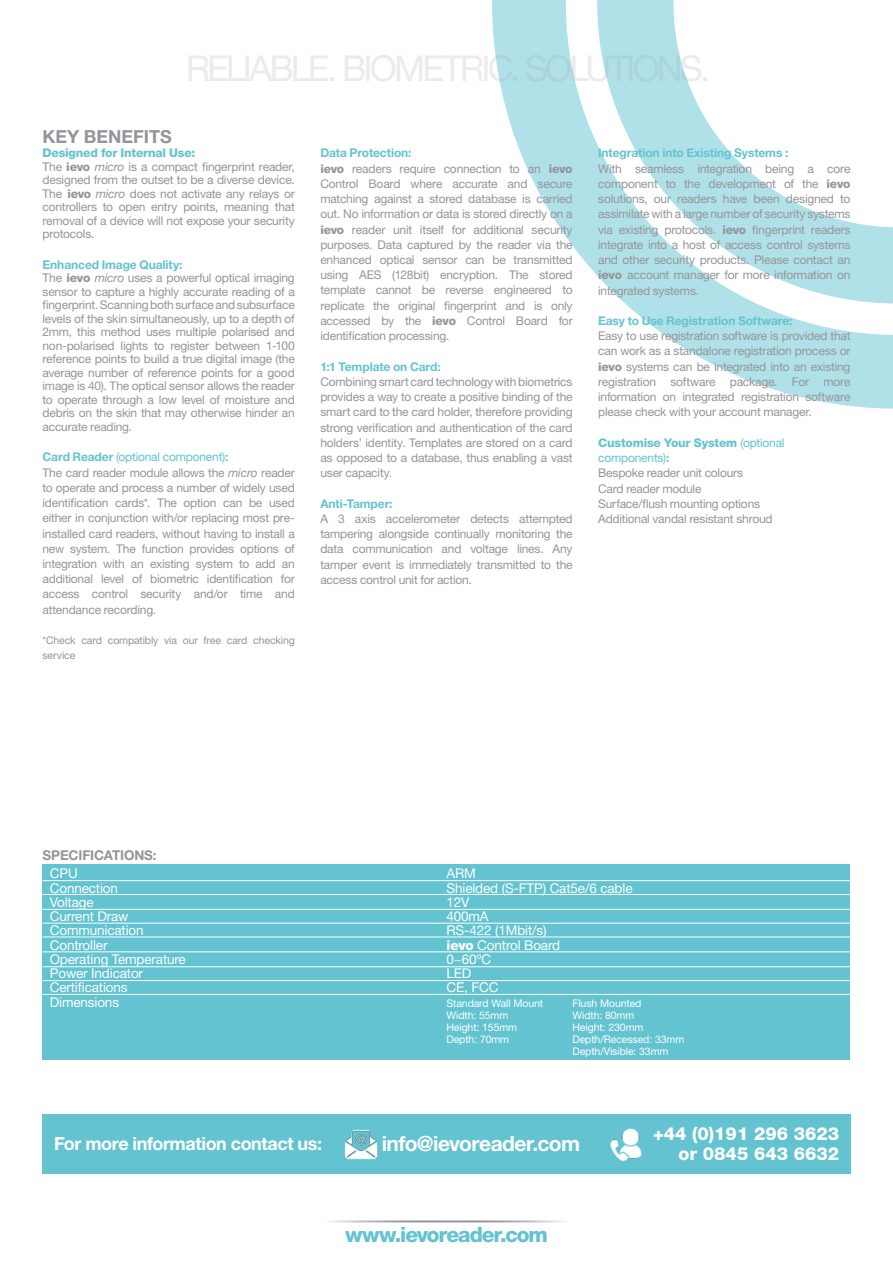
<style>
.page{position:relative;width:893px;height:1263px;background:#fff}
.page>*{position:absolute;margin:0;border:0;box-sizing:border-box;transform-origin:0 0}
.t1{font:700 21px "Helvetica Neue LT Std";letter-spacing:-.025em;color:#fff}
.t2{font:800 21px "Helvetica Neue LT Std";letter-spacing:-.05em;color:#63c3d1}
.t3{font:800 18px/19.5px "Helvetica Neue LT Std";color:#fff;text-align:right}
.t4{font:700 18px "Helvetica Neue LT Std";letter-spacing:-.025em;color:#fff}
.t5{font:700 18px "Helvetica Neue LT Std";color:#94959a}
.t6{font:13.5px/14.2px "Helvetica Neue LT Std";letter-spacing:-.01em;color:#fff}
.t7{font:700 13.5px "Helvetica Neue LT Std";letter-spacing:-.01em;color:#94959a}
.t8{font:12px/15.3px "Helvetica Neue LT Std";letter-spacing:-.015em;color:#94959a}
.t9{font:700 12px "Helvetica Neue LT Std";letter-spacing:-.01em;color:#63c3d1}
.t10{font:10.5px/12px "Helvetica Neue LT Std";letter-spacing:-.01em;color:#fff}
.t11{font:10.5px/15.1px "Helvetica Neue LT Std";letter-spacing:-.01em;color:#94959a}
.s1{font-weight:800;color:#63c3d1}
.s2{font-weight:800}
.s3{font-style:italic}
.s4{font-weight:700;color:#63c3d1}
.s5{color:#63c3d1}
</style>
<div class="page">
<svg style="left:492px;top:0;width:401px;height:409px"></svg>
<div style="left:43px;top:1114px;width:807px;height:60px;background:#63c3d1"></div>
<img style="left:345px;top:1129px;width:33px;height:31px">
<img style="left:610px;top:1128px;width:32px;height:34px">
<hr style="left:446px;top:1220px;width:203px;height:2px;background:#94959a">
<hr style="left:243px;top:1220px;width:203px;height:2px;background:#94959a">
<div style="left:43px;top:864px;width:807px;height:196px;background:#63c3d1"></div>
<hr style="left:43px;top:994px;width:807px;height:1px;background:#fff">
<hr style="left:43px;top:980px;width:807px;height:1px;background:#fff">
<hr style="left:43px;top:966px;width:807px;height:1px;background:#fff">
<hr style="left:43px;top:951px;width:807px;height:1px;background:#fff">
<hr style="left:43px;top:936px;width:807px;height:1px;background:#fff">
<hr style="left:43px;top:923px;width:807px;height:1px;background:#fff">
<hr style="left:43px;top:909px;width:807px;height:1px;background:#fff">
<hr style="left:43px;top:894px;width:807px;height:1px;background:#fff">
<hr style="left:43px;top:880px;width:807px;height:1px;background:#fff">
<h2 class="t5" style="left:43px;top:125px;width:131px">KEY BENEFITS</h2>
<p class="t8" style="left:43px;top:146px;width:254px;line-height:13.5px"><span class="s1">Designed for Internal Use:<br></span>The <span class="s2">ievo</span> <span class="s3">micro</span> is a compact fingerprint reader, designed from the outset to be a diverse device.<br>The <span class="s2">ievo</span> <span class="s3">micro</span> does not activate any relays or controllers to open entry points, meaning that removal of a device will not expose your security protocols.</p>
<p class="t8" style="left:43px;top:258px;width:254px;line-height:13.5px"><span class="s4">Enhanced Image Quality:<br></span>The <span class="s2">ievo</span> <span class="s3">micro</span> uses a powerful optical imaging sensor to capture a highly accurate reading of a fingerprint. Scanning both surface and subsurface levels of the skin simultaneously, up to a depth of 2mm, this method uses multiple polarised and non-polarised lights to register between 1-100 reference points to build a true digital image (the average number of reference points for a good image is 40). The optical sensor allows the reader to operate through a low level of moisture and debris on the skin that may otherwise hinder an accurate reading.</p>
<p class="t8" style="left:43px;top:449px;width:254px"><span class="s4">Card Reader</span> <span class="s5">(optional component)</span><span class="s4">:<br></span>The card reader module allows the <span class="s3">micro</span> reader to operate and process a number of widely used identification cards*. The option can be used either in conjunction with/or replacing most pre&shy;installed card readers, without having to install a new system. The function provides options of integration with an existing system to add an additional level of biometric identification for access control security and/or time and attendance recording.</p>
<p class="t11" style="left:43px;top:633px;width:254px">*Check card compatibly via our free card checking service</p>
<p class="t8" style="left:320px;top:145px;width:254px"><span class="s4">Data Protection:<br></span><span class="s2">ievo</span> readers require connection to an <span class="s2">ievo </span>Control Board where accurate and secure matching against a stored database is carried out. No information or data is stored directly on a <span class="s2">ievo</span> reader unit itself for additional security purposes. Data captured by the reader via the enhanced optical sensor can be transmitted using AES (128bit) encryption. The stored template cannot be reverse engineered to replicate the original fingerprint and is only accessed by the <span class="s2">ievo</span> Control Board for identification processing.</p>
<p class="t9" style="left:320px;top:359px;width:122px">1:1 Template on Card:</p>
<p class="t8" style="left:320px;top:374px;width:254px;text-align:justify">Combining smart card technology with biometrics provides a way to create a positive binding of the smart card to the card holder, therefore providing strong verification and authentication of the card holders’ identity. Templates are stored on a card as opposed to a database, thus enabling a vast user capacity.</p>
<p class="t9" style="left:320px;top:496px;width:74px">Anti-Tamper:</p>
<p class="t8" style="left:320px;top:511px;width:254px;text-align:justify">A 3 axis accelerometer detects attempted tampering alongside continually monitoring the data communication and voltage lines. Any tamper event is immediately transmitted to the access control unit for action.</p>
<p class="t9" style="left:598px;top:146px;width:192px">Integration into Existing Systems :</p>
<p class="t8" style="left:598px;top:161px;width:254px;text-align:justify">With seamless integration being a core component to the development of the <span class="s2">ievo </span>solutions, our readers have been designed to assimilate with a large number of security systems via existing protocols. <span class="s2">ievo</span> fingerprint readers integrate into a host of access control systems and other security products. Please contact an <span class="s2">ievo</span> account manager for more information on integrated systems.</p>
<p class="t9" style="left:598px;top:313px;width:196px">Easy to Use Registration Software:</p>
<p class="t8" style="left:598px;top:328px;width:254px;text-align:justify">Easy to use registration software is provided that can work as a standalone registration process or <span class="s2">ievo</span> systems can be integrated into an existing registration software package. For more information on integrated registration software please check with your account manager.</p>
<p class="t8" style="left:598px;top:435px;width:188px"><span class="s1">Customise Your System</span> <span class="s5">(optional components)</span><span class="s4">:<br></span>Bespoke reader unit colours<br>Card reader module<br>Surface/flush mounting options<br>Additional vandal resistant shroud</p>
<p class="t7" style="left:43px;top:847px;width:116px">SPECIFICATIONS:</p>
<p class="t6" style="left:50px;top:866px;width:138px">CPU<br>Connection<br>Voltage<br>Current Draw<br>Communication<br>Controller<br>Operating Temperature<br>Power Indicator<br>Certifications<br>Dimensions</p>
<p class="t6" style="left:446px;top:866px;width:188px">ARM<br>Shielded (S-FTP) Cat5e/6 cable<br>12V<br>400mA<br>RS-422 (1Mbit/s)<br><span class="s2">ievo</span> Control Board<br>0~60ºC<br>LED<br>CE, FCC</p>
<p class="t10" style="left:446px;top:997px;width:98px">Standard Wall Mount</p>
<p class="t10" style="left:572px;top:997px;width:70px">Flush Mounted</p>
<p class="t10" style="left:446px;top:1009px;width:63px">Width: 55mm</p>
<p class="t10" style="left:572px;top:1009px;width:63px">Width: 80mm</p>
<p class="t10" style="left:446px;top:1021px;width:72px">Height: 155mm</p>
<p class="t10" style="left:572px;top:1021px;width:73px">Height: 230mm</p>
<p class="t10" style="left:446px;top:1033px;width:64px">Depth: 70mm</p>
<p class="t10" style="left:572px;top:1033px;width:113px">Depth/Recessed: 33mm<br>Depth/Visible: 33mm</p>
<h2 class="t4" style="left:54px;top:1133px;width:270px">For more information contact us:</h2>
<h1 class="t1" style="left:382px;top:1131px;width:200px">info@ievoreader.com</h1>
<h2 class="t3" style="left:653px;top:1124px;width:187px">+44 (0)191 296 3623 or 0845 643 6632</h2>
<h1 class="t2" style="left:345px;top:1222px;width:204px">www.ievoreader.com</h1>
</div>
